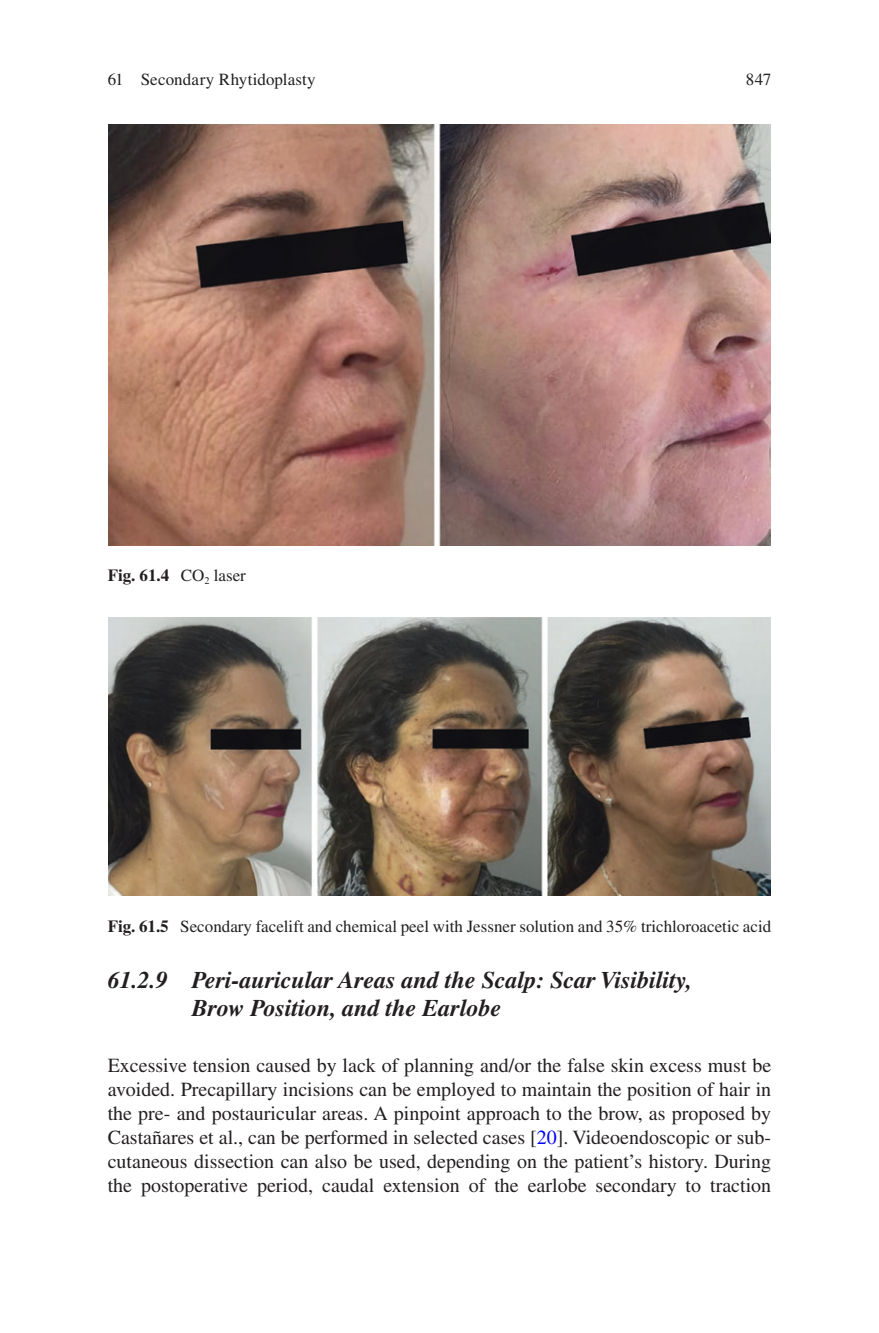
<style>
.page{position:relative;width:879px;height:1333px;background:#fff}
.page>*{position:absolute;margin:0;border:0;box-sizing:border-box;transform-origin:0 0}
.t1{font:italic 700 24px/28px "Times LT Std";color:#231f20}
.t2{font:20px/24px "Times LT Std";color:#231f20;text-align:justify}
.t3{font:17px "Times LT Std";color:#231f20}
.t4{font:700 17px "Times LT Std";color:#231f20}
.s1{font-weight:400}
.s2{font-weight:700}
.s3{color:#00f}
</style>
<div class="page">
<img style="left:108px;top:124px;width:662px;height:421px">
<img style="left:108px;top:617px;width:663px;height:278px">
<p class="t3" style="left:108px;top:70px;width:209px">61 Secondary Rhytidoplasty</p>
<p class="t4" style="left:108px;top:565px;width:140px">Fig. 61.4 <span class="s1">CO</span><sub>2</sub> <span class="s1">laser</span></p>
<p class="t3" style="left:746px;top:70px;width:27px">847</p>
<p class="t3" style="left:108px;top:916px;width:665px"><span class="s2">Fig. 61.5</span> Secondary facelift and chemical peel with Jessner solution and 35% trichloroacetic acid</p>
<p class="t1" style="left:192px;top:965px;width:502px;text-indent:-84px">61.2.9 Peri-auricular Areas and the Scalp: Scar Visibility,<br>Brow Position, and the Earlobe</p>
<p class="t2" style="left:108px;top:1053px;width:665px">Excessive tension caused by lack of planning and/or the false skin excess must be avoided. Precapillary incisions can be employed to maintain the position of hair in the pre- and postauricular areas. A pinpoint approach to the brow, as proposed by Castañares et al., can be performed in selected cases [<span class="s3">20</span>]. Videoendoscopic or sub&shy;cutaneous dissection can also be used, depending on the patient’s history. During the postoperative period, caudal extension of the earlobe secondary to traction</p>
</div>
